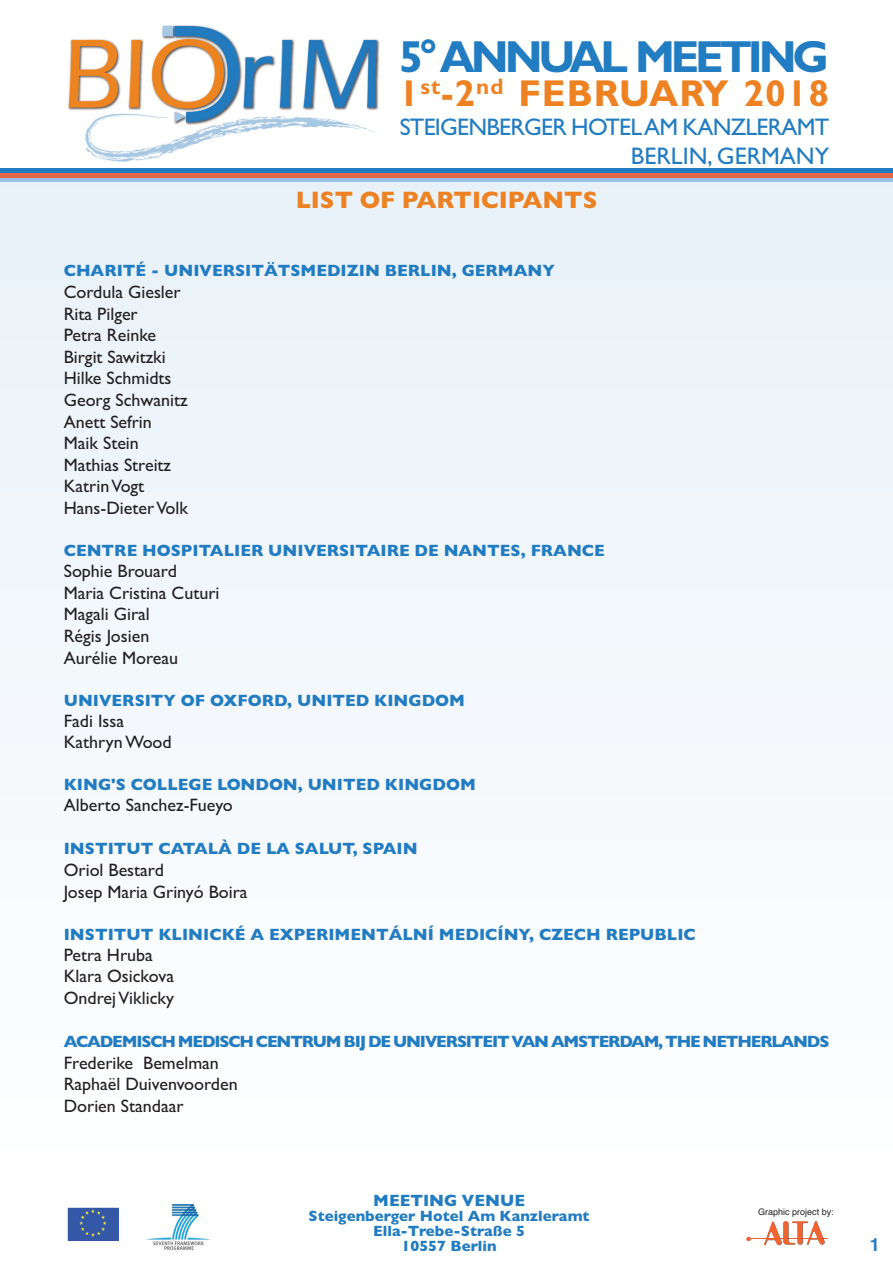
<style>
.page{position:relative;width:893px;height:1263px;background:#fff}
.page>*{position:absolute;margin:0;border:0;box-sizing:border-box;transform-origin:0 0}
.t1{font:700 45px "Gill Sans";letter-spacing:-.09em;color:#217cc1}
.t2{font:700 37.5px "Gill Sans";letter-spacing:.025em;color:#ee8122}
.t3{font:24px/28.8px "Gill Sans";letter-spacing:-.03em;color:#217cc1;text-align:right}
.t4{font:700 24px "Gill Sans";color:#ee8122}
.t5{font:18px/21.6px "Gill Sans";color:#231f20}
.t6{font:700 18px "Helvetica";color:#217cc1}
.t7{font:700 16.5px "Gill Sans";color:#217cc1}
.t8{font:700 16.5px "Gill Sans";letter-spacing:-.07em;color:#217cc1}
.t9{font:700 15px/15px "Gill Sans";color:#217cc1;text-align:center}
.t10{font:9px "Helvetica";color:#231f20}
</style>
<div class="page">
<div style="left:0;top:172px;width:893px;height:1004px;background:#f3f8fb"></div>
<img style="left:68px;top:25px;width:312px;height:136px">
<img style="left:146px;top:1204px;width:64px;height:46px">
<img style="left:69px;top:1209px;width:50px;height:31px">
<div style="left:66px;top:1206px;width:67px;height:43px;border:2px solid #fff"></div>
<svg style="left:746px;top:1237px;width:5px;height:4px"></svg>
<hr style="left:750px;top:1239px;width:78px;height:1px;background:#f2642f">
<svg style="left:764px;top:1221px;width:61px;height:24px"></svg>
<hr style="left:0;top:169px;width:893px;height:4px;background:#217cc1">
<div style="left:0;top:177px;width:893px;height:5px;background:#97c1e3"></div>
<hr style="left:0;top:173px;width:893px;height:4px;background:#e56546">
<h1 class="t1" style="left:399px;top:30px;width:432px">5°ANNUAL MEETING</h1>
<h2 class="t2" style="left:399px;top:71px;width:432px">1<sup>st</sup>-2<sup>nd</sup> FEBRUARY 2018</h2>
<h3 class="t3" style="left:400px;top:112px;width:431px">STEIGENBERGER HOTELAM KANZLERAMT<br>BERLIN, GERMANY</h3>
<h3 class="t4" style="left:296px;top:186px;width:303px">LIST OF PARTICIPANTS</h3>
<p class="t7" style="left:64px;top:261px;width:492px">CHARITÉ - UNIVERSITÄTSMEDIZIN BERLIN, GERMANY</p>
<p class="t5" style="left:64px;top:281px;width:126px">Cordula Giesler<br>Rita Pilger<br>Petra Reinke<br>Birgit Sawitzki<br>Hilke Schmidts<br>Georg Schwanitz<br>Anett Sefrin<br>Maik Stein<br>Mathias Streitz<br>KatrinVogt<br>Hans-DieterVolk</p>
<p class="t7" style="left:64px;top:541px;width:543px">CENTRE HOSPITALIER UNIVERSITAIRE DE NANTES, FRANCE</p>
<p class="t5" style="left:64px;top:560px;width:157px">Sophie Brouard<br>Maria Cristina Cuturi<br>Magali Giral<br>Régis Josien<br>Aurélie Moreau</p>
<p class="t7" style="left:64px;top:690px;width:403px">UNIVERSITY OF OXFORD, UNITED KINGDOM</p>
<p class="t5" style="left:64px;top:710px;width:109px">Fadi Issa<br>KathrynWood</p>
<p class="t7" style="left:64px;top:775px;width:414px">KING'S COLLEGE LONDON, UNITED KINGDOM</p>
<p class="t5" style="left:64px;top:794px;width:171px">Alberto Sanchez-Fueyo</p>
<p class="t7" style="left:64px;top:839px;width:355px">INSTITUT CATALÀ DE LA SALUT, SPAIN</p>
<p class="t5" style="left:64px;top:859px;width:185px">Oriol Bestard<br>Josep Maria Grinyó Boira</p>
<p class="t7" style="left:64px;top:924px;width:633px">INSTITUT KLINICKÉ A EXPERIMENTÁLNÍ MEDICÍNY, CZECH REPUBLIC</p>
<p class="t5" style="left:64px;top:944px;width:112px">Petra Hruba<br>Klara Osickova<br>OndrejViklicky</p>
<p class="t8" style="left:64px;top:1032px;width:767px">ACADEMISCH MEDISCH CENTRUM BIJ DE UNIVERSITEIT VAN AMSTERDAM, THE NETHERLANDS</p>
<p class="t5" style="left:64px;top:1052px;width:175px">Frederike Bemelman<br>Raphaël Duivenvoorden<br>Dorien Standaar</p>
<p class="t7" style="left:373px;top:1191px;width:153px">MEETING VENUE</p>
<p class="t9" style="left:309px;top:1209px;width:283px">Steigenberger Hotel Am Kanzleramt<br>Ella-Trebe-Straße 5<br>10557 Berlin</p>
<p class="t10" style="left:758px;top:1206px;width:77px">Graphic project by:</p>
<p class="t6" style="left:870px;top:1234px;width:12px">1</p>
</div>
